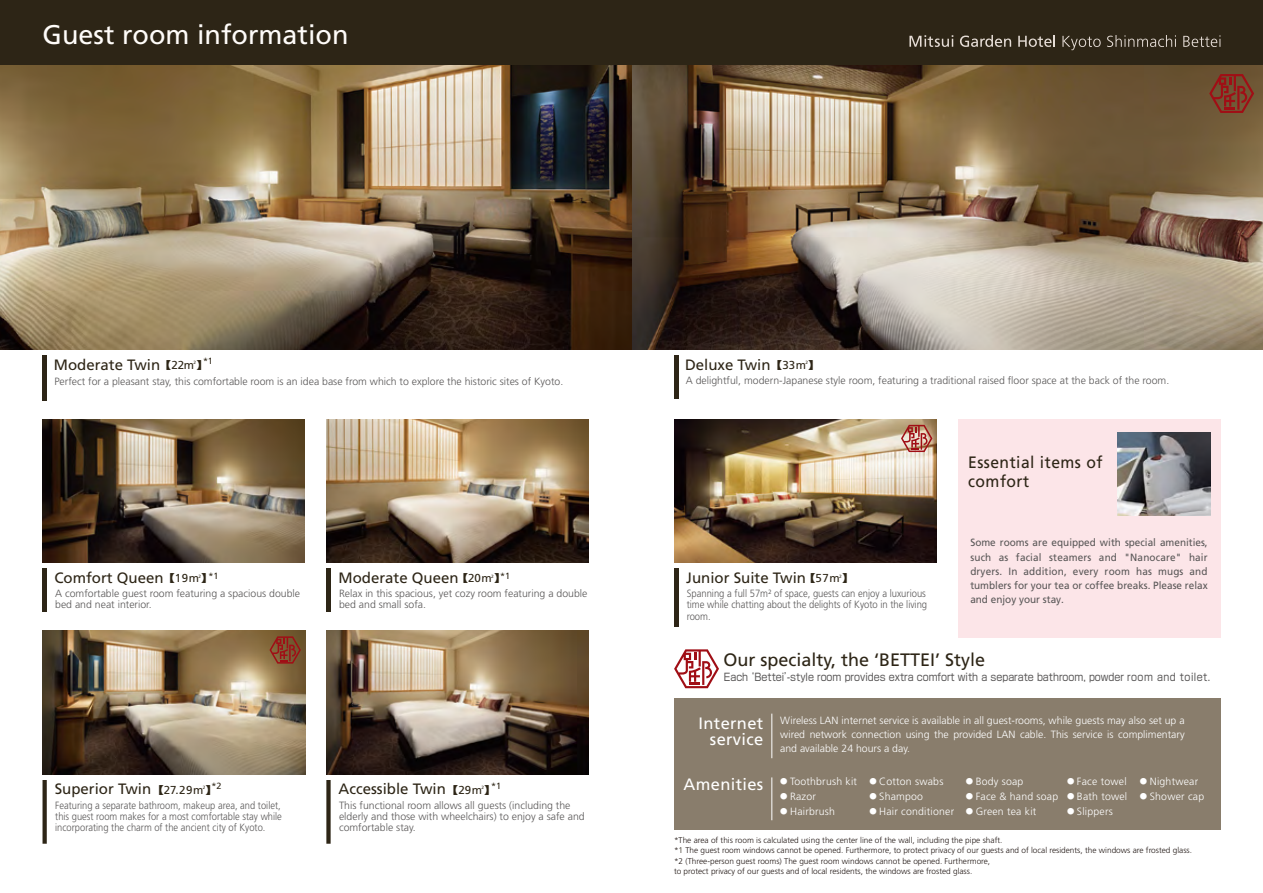
<style>
.page{position:relative;width:1263px;height:893px;background:#fff}
.page>*{position:absolute;margin:0;border:0;box-sizing:border-box;transform-origin:0 0}
.t1{font:27px "Frutiger";color:#fffcf9}
.t2{font:18px "Frutiger";color:#2d2516}
.t3{font:16.5px/16.5px "Frutiger";letter-spacing:.02em;color:#fff;text-align:right}
.t4{font:16.5px/18.9px "Frutiger";letter-spacing:.03em;color:#2d2516;scale:.95 1}
.t5{font:15px "Frutiger";color:#2d2516}
.t6{font:11.55px "Frutiger";letter-spacing:.045em;color:#2d2516}
.t7{font:300 10.5px/11.2px "Frutiger";color:#595757}
.t8{font:300 10.5px/14.2px "Frutiger";letter-spacing:.02em;color:#fff;text-align:justify}
.t9{font:10.5px/14.2px "Frutiger";color:#595757;text-align:justify;scale:.95 1}
.t10{font:300 10.5px/11.2px "Frutiger";color:#595757;text-align:justify;scale:.89 1}
.t11{font:300 10.5px/11.2px "Frutiger";color:#595757;scale:.9 1}
.t12{font:10.5px "Shin Go Pro";color:#595757;scale:.9 1}
.t13{font:10.5px "Tsuku Go Pro B";color:#2d2516}
.t14{font:9px "Frutiger";color:#2d2516}
.t15{font:300 8.25px/10.5px "Frutiger";color:#221815}
.t16{font:4.65px "Frutiger";color:#2d2516}
.s1{font-family:"Tsuku Go Pro B";font-size:10.5px}
.s2{font-size:11.55px}
.s3{font-family:"Tsuku Go Pro R";font-weight:400;font-size:7.35px}
.s4{color:#2d2516}
</style>
<div class="page">
<div style="left:0;top:0;width:1263px;height:66px;background:#2d2516"></div>
<div style="left:674px;top:698px;width:546px;height:131px;background:#897d6c"></div>
<img style="left:0;top:66px;width:1263px;height:283px">
<img style="left:43px;top:419px;width:262px;height:143px">
<img style="left:674px;top:419px;width:262px;height:143px">
<div style="left:958px;top:419px;width:262px;height:219px;background:#fce5e8"></div>
<img style="left:326px;top:419px;width:263px;height:143px">
<img style="left:42px;top:631px;width:263px;height:143px">
<img style="left:326px;top:631px;width:263px;height:143px">
<img style="left:1117px;top:432px;width:93px;height:83px">
<hr style="left:771px;top:714px;width:1px;height:44px;background:#fff">
<hr style="left:771px;top:777px;width:1px;height:43px;background:#fff">
<hr style="left:43px;top:355px;width:4px;height:45px;background:#2d2516">
<hr style="left:674px;top:355px;width:4px;height:44px;background:#2d2516">
<div style="left:326px;top:568px;width:5px;height:44px;background:#2d2516"></div>
<hr style="left:674px;top:568px;width:4px;height:59px;background:#2d2516">
<svg style="left:43px;top:780px;width:4px;height:64px"></svg>
<svg style="left:326px;top:780px;width:5px;height:64px"></svg>
<hr style="left:43px;top:568px;width:4px;height:44px;background:#2d2516">
<svg style="left:674px;top:649px;width:45px;height:39px"></svg>
<svg style="left:1209px;top:74px;width:45px;height:39px;background:#803a28"></svg>
<svg style="left:269px;top:636px;width:32px;height:28px"></svg>
<svg style="left:901px;top:425px;width:31px;height:27px"></svg>
<svg style="left:1062px;top:36px;width:39px;height:14px"></svg>
<svg style="left:1107px;top:35px;width:69px;height:12px"></svg>
<svg style="left:1183px;top:35px;width:37px;height:12px"></svg>
<svg style="left:909px;top:35px;width:44px;height:12px"></svg>
<svg style="left:960px;top:35px;width:51px;height:12px"></svg>
<svg style="left:1018px;top:35px;width:37px;height:12px"></svg>
<h1 class="t1" style="left:43px;top:19px;width:308px">Guest room information</h1>
<h3 class="t5" style="left:54px;top:356px;width:108px">Moderate Twin</h3>
<p class="t14" style="left:203px;top:356px;width:11px">*1</p>
<p class="t6" style="left:161px;top:358px;width:47px"><span class="s1">【</span>22m <span class="s1">】</span></p>
<p class="t16" style="left:194px;top:360px;width:4px">2</p>
<p class="t7" style="left:54px;top:376px;width:510px">Perfect for a pleasant stay, this comfortable room is an idea base from which to explore the historic sites of Kyoto.</p>
<h3 class="t5" style="left:685px;top:356px;width:123px">Deluxe Twin<span class="s1">【</span><span class="s2">33m</span></h3>
<p class="t16" style="left:805px;top:360px;width:4px">2</p>
<p class="t13" style="left:808px;top:356px;width:12px">】</p>
<p class="t7" style="left:686px;top:375px;width:485px">A delightful, modern-Japanese style room, featuring a traditional raised floor space at the back of the room.</p>
<h3 class="t4" style="left:968px;top:452px;width:143px">Essential items of comfort</h3>
<p class="t9" style="left:970px;top:535px;width:251px">Some rooms are equipped with special amenities, such as facial steamers and "Nanocare" hair dryers. In addition, every room has mugs and tumblers for your tea or coffee breaks. Please relax and enjoy your stay.</p>
<h3 class="t5" style="left:54px;top:568px;width:111px">Comfort Queen</h3>
<p class="t7" style="left:55px;top:588px;width:246px">A comfortable guest room featuring a spacious double bed and neat interior.</p>
<h3 class="t5" style="left:339px;top:568px;width:122px">Moderate Queen</h3>
<p class="t7" style="left:339px;top:588px;width:250px">Relax in this spacious, yet cozy room featuring a double bed and small sofa.</p>
<p class="t16" style="left:199px;top:573px;width:4px">2</p>
<h3 class="t5" style="left:686px;top:568px;width:121px">Junior Suite Twin</h3>
<p class="t11" style="left:687px;top:588px;width:269px">Spanning a full 57m² of space, guests can enjoy a luxurious time while chatting about the delights of Kyoto in the living room.</p>
<h2 class="t2" style="left:723px;top:650px;width:263px">Our specialty, the ‘BETTEI’ Style</h2>
<p class="t12" style="left:724px;top:669px;width:542px">Each ‘Bettei’-style room provides extra comfort with a separate bathroom, powder room and toilet.</p>
<p class="t14" style="left:209px;top:570px;width:11px">*1</p>
<p class="t14" style="left:500px;top:570px;width:11px">*1</p>
<p class="t6" style="left:164px;top:572px;width:49px"><span class="s1">【</span>19m <span class="s1">】</span></p>
<p class="t6" style="left:458px;top:572px;width:48px"><span class="s1">【</span>20m <span class="s1">】</span></p>
<p class="t6" style="left:805px;top:572px;width:49px"><span class="s1">【</span>57m <span class="s1">】</span></p>
<p class="t16" style="left:491px;top:573px;width:4px">2</p>
<p class="t16" style="left:839px;top:573px;width:4px">2</p>
<p class="t14" style="left:212px;top:780px;width:11px">*2</p>
<p class="t14" style="left:491px;top:780px;width:11px">*1</p>
<p class="t16" style="left:203px;top:785px;width:4px">2</p>
<h3 class="t5" style="left:339px;top:780px;width:109px">Accessible Twin</h3>
<p class="t7" style="left:339px;top:799px;width:247px">This functional room allows all guests (including the elderly and those with wheelchairs) to enjoy a safe and comfortable stay.</p>
<h3 class="t5" style="left:55px;top:780px;width:98px">Superior Twin</h3>
<p class="t10" style="left:55px;top:799px;width:256px">Featuring a separate bathroom, makeup area, and toilet, this guest room makes for a most comfortable stay while incorporating the charm of the ancient city of Kyoto.</p>
<p class="t6" style="left:448px;top:783px;width:48px"><span class="s1">【</span>29m <span class="s1">】</span></p>
<p class="t6" style="left:153px;top:783px;width:64px"><span class="s1">【</span>27.29m <span class="s1">】</span></p>
<p class="t16" style="left:481px;top:785px;width:4px">2</p>
<h3 class="t3" style="left:699px;top:715px;width:66px">Internet service</h3>
<h3 class="t3" style="left:684px;top:776px;width:81px">Amenities</h3>
<p class="t8" style="left:780px;top:713px;width:406px">Wireless LAN internet service is available in all guest-rooms, while guests may also set up a wired network connection using the provided LAN cable. This service is complimentary and available 24 hours a day.</p>
<p class="t8" style="left:780px;top:774px;width:78px"><span class="s3">●</span> Toothbrush kit</p>
<p class="t8" style="left:780px;top:789px;width:37px"><span class="s3">●</span> Razor</p>
<p class="t8" style="left:780px;top:804px;width:56px"><span class="s3">●</span> Hairbrush</p>
<p class="t8" style="left:869px;top:774px;width:76px"><span class="s3">●</span> Cotton swabs</p>
<p class="t8" style="left:869px;top:789px;width:55px"><span class="s3">●</span> Shampoo</p>
<p class="t8" style="left:869px;top:804px;width:86px"><span class="s3">●</span> Hair conditioner</p>
<p class="t8" style="left:966px;top:774px;width:59px"><span class="s3">●</span> Body soap</p>
<p class="t8" style="left:966px;top:789px;width:94px"><span class="s3">●</span> Face &amp; hand soap</p>
<p class="t8" style="left:966px;top:804px;width:72px"><span class="s3">●</span> Green tea kit</p>
<p class="t8" style="left:1067px;top:774px;width:61px"><span class="s3">●</span> Face towel</p>
<p class="t8" style="left:1067px;top:789px;width:62px"><span class="s3">●</span> Bath towel</p>
<p class="t8" style="left:1067px;top:804px;width:47px"><span class="s3">●</span> Slippers</p>
<p class="t8" style="left:1140px;top:774px;width:60px"><span class="s3">●</span> Nightwear</p>
<p class="t8" style="left:1140px;top:789px;width:66px"><span class="s3">●</span> Shower cap</p>
<p class="t15" style="left:674px;top:834px;width:519px">*The area of this room is calculated using the center line of the wall, including the pipe shaft.<br>*<span class="s4">1</span> The guest room windows cannot be opened. Furthermore, to protect privacy of our guests and of local residents, the windows are frosted glass. *2 (Three-person guest rooms) The guest room windows cannot be opened. Furthermore,<br>to protect privacy of our guests and of local residents, the windows are frosted glass.</p>
</div>
